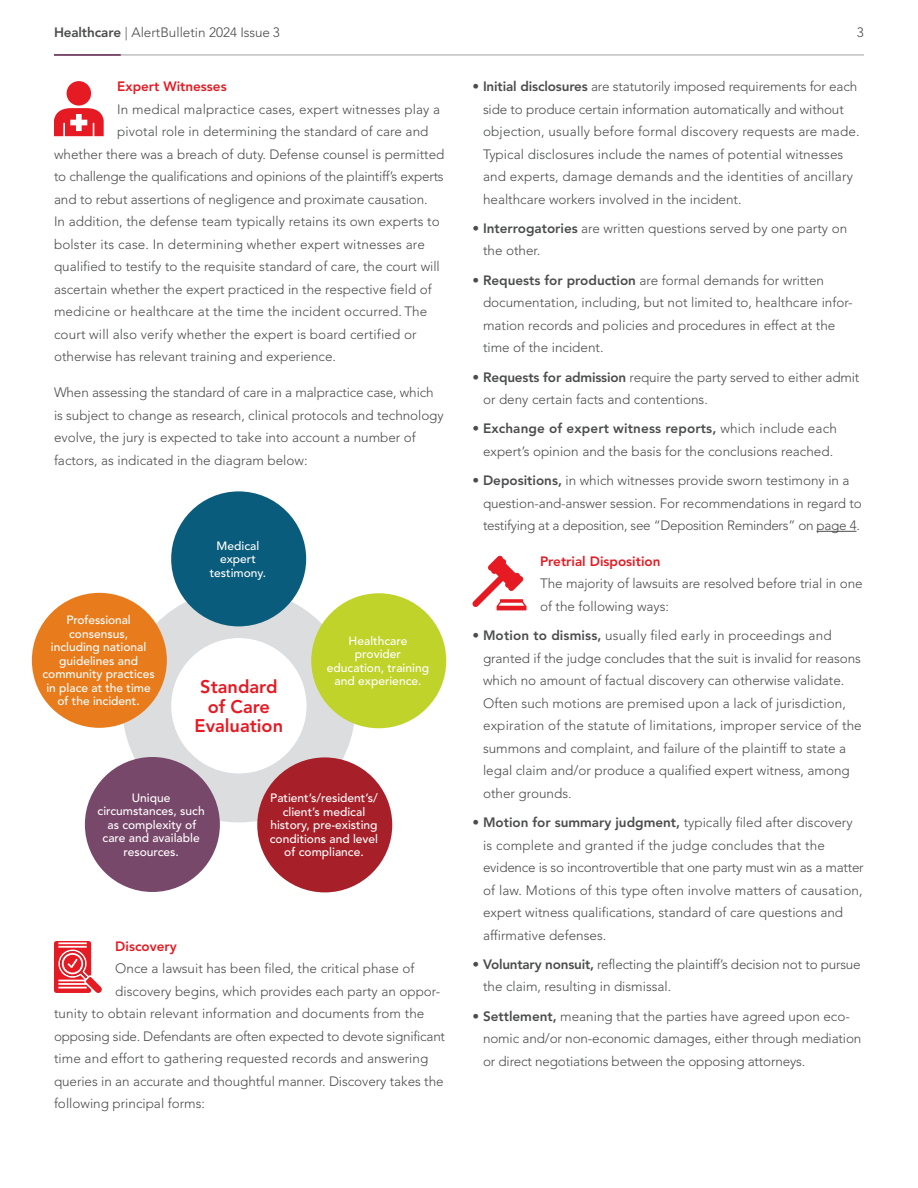
<style>
.page{position:relative;width:918px;height:1188px;background:#fff}
.page>*{position:absolute;margin:0;border:0;box-sizing:border-box;transform-origin:0 0}
.t1{font:800 18.15px/19.6px "Avenir LT Std";color:#e51a23;text-align:center}
.t2{font:300 13.5px/22.5px "Avenir LT Std";color:#4b4c4d}
.t3{font:800 13.5px "Avenir LT Std";color:#e51a23}
.t4{font:500 12px/13.5px "Avenir LT Std";color:#fff;text-align:center}
.s1{font-weight:800}
</style>
<div class="page">
<hr style="left:54px;top:55px;width:810px;height:1px;background:#a0a1a5">
<hr style="left:54px;top:54px;width:67px;height:2px;background:#78486a">
<svg style="left:54px;top:81px;width:50px;height:55px"></svg>
<svg style="left:54px;top:941px;width:48px;height:52px"></svg>
<hr style="left:817px;top:531px;width:40px;height:1px;background:#4b4c4d">
<svg style="left:473px;top:555px;width:54px;height:55px"></svg>
<div style="left:122px;top:589px;width:234px;height:233px;background:#dcdddf;border-radius:50%"></div>
<div style="left:171px;top:638px;width:136px;height:135px;background:#fff;border-radius:50%"></div>
<div style="left:171px;top:491px;width:135px;height:135px;background:#0a5c7d;border-radius:50%"></div>
<div style="left:257px;top:757px;width:135px;height:135px;background:#a72029;border-radius:50%"></div>
<div style="left:85px;top:757px;width:135px;height:135px;background:#78486a;border-radius:50%"></div>
<div style="left:311px;top:593px;width:135px;height:135px;background:#c0d32b;border-radius:50%"></div>
<div style="left:32px;top:593px;width:135px;height:135px;background:#e87c1d;border-radius:50%"></div>
<p class="t2" style="left:54px;top:21px;width:227px"><span class="s1">Healthcare</span> | AlertBulletin 2024 Issue 3</p>
<p class="t2" style="left:857px;top:21px;width:9px">3</p>
<p class="t3" style="left:117px;top:79px;width:111px">Expert Witnesses</p>
<p class="t2" style="left:117px;top:98px;width:325px">In medical malpractice cases, expert witnesses play a</p>
<p class="t2" style="left:117px;top:120px;width:313px">pivotal role in determining the standard of care and</p>
<p class="t2" style="left:54px;top:143px;width:392px">whether there was a breach of duty. Defense counsel is permitted</p>
<p class="t2" style="left:54px;top:165px;width:391px">to challenge the qualifications and opinions of the plaintiff’s experts</p>
<p class="t2" style="left:54px;top:188px;width:375px">and to rebut assertions of negligence and proximate causation.</p>
<p class="t2" style="left:54px;top:210px;width:387px">In addition, the defense team typically retains its own experts to</p>
<p class="t2" style="left:54px;top:233px;width:372px">bolster its case. In determining whether expert witnesses are</p>
<p class="t2" style="left:54px;top:255px;width:387px">qualified to testify to the requisite standard of care, the court will</p>
<p class="t2" style="left:54px;top:278px;width:379px">ascertain whether the expert practiced in the respective field of</p>
<p class="t2" style="left:54px;top:300px;width:375px">medicine or healthcare at the time the incident occurred. The</p>
<p class="t2" style="left:54px;top:323px;width:364px">court will also verify whether the expert is board certified or</p>
<p class="t2" style="left:54px;top:345px;width:284px">otherwise has relevant training and experience.</p>
<p class="t2" style="left:54px;top:381px;width:391px">When assessing the standard of care in a malpractice case, which is subject to change as research, clinical protocols and technology evolve, the jury is expected to take into account a number of factors, as indicated in the diagram below:</p>
<p class="t4" style="left:42px;top:613px;width:114px">Professional consensus,<br>including national guidelines and community practices in place at the time of the incident.</p>
<p class="t4" style="left:210px;top:539px;width:58px">Medical expert testimony.</p>
<h1 class="t1" style="left:195px;top:677px;width:90px">Standard of Care<br>Evaluation</h1>
<p class="t4" style="left:327px;top:634px;width:104px">Healthcare provider education, training and experience.</p>
<p class="t4" style="left:98px;top:791px;width:109px">Unique circumstances, such as complexity of care and available resources.</p>
<p class="t4" style="left:270px;top:792px;width:110px">Patient’s/resident’s/ client’s medical history, pre-existing conditions and level of compliance.</p>
<p class="t3" style="left:115px;top:938px;width:63px">Discovery</p>
<p class="t2" style="left:115px;top:957px;width:301px">Once a lawsuit has been filed, the critical phase of</p>
<p class="t2" style="left:115px;top:980px;width:326px">discovery begins, which provides each party an oppor-</p>
<p class="t2" style="left:54px;top:1002px;width:372px">tunity to obtain relevant information and documents from the</p>
<p class="t2" style="left:54px;top:1025px;width:393px">opposing side. Defendants are often expected to devote significant</p>
<p class="t2" style="left:54px;top:1047px;width:376px">time and effort to gathering requested records and answering</p>
<p class="t2" style="left:54px;top:1070px;width:391px">queries in an accurate and thoughtful manner. Discovery takes the</p>
<p class="t2" style="left:54px;top:1092px;width:153px">following principal forms:</p>
<p class="t2" style="left:483px;top:75px;width:378px;text-indent:-11px">• <span class="s1">Initial disclosures</span> are statutorily imposed requirements for each side to produce certain information automatically and without objection, usually before formal discovery requests are made.<br>Typical disclosures include the names of potential witnesses and experts, damage demands and the identities of ancillary healthcare workers involved in the incident.</p>
<p class="t2" style="left:483px;top:217px;width:366px;text-indent:-11px">• <span class="s1">Interrogatories</span> are written questions served by one party on the other.</p>
<p class="t2" style="left:483px;top:269px;width:371px;text-indent:-11px">• <span class="s1">Requests for production</span> are formal demands for written documentation, including, but not limited to, healthcare infor&shy;mation records and policies and procedures in effect at the time of the incident.</p>
<p class="t2" style="left:483px;top:366px;width:378px;text-indent:-11px">• <span class="s1">Requests for admission</span> require the party served to either admit or deny certain facts and contentions.</p>
<p class="t2" style="left:472px;top:417px;width:366px;text-align:center">• <span class="s1">Exchange of expert witness reports,</span> which include each expert’s opinion and the basis for the conclusions reached.</p>
<p class="t2" style="left:483px;top:469px;width:380px;text-indent:-11px">• <span class="s1">Depositions,</span> in which witnesses provide sworn testimony in a question-and-answer session. For recommendations in regard to testifying at a deposition, see “Deposition Reminders” on page 4.</p>
<p class="t3" style="left:540px;top:553px;width:122px">Pretrial Disposition</p>
<p class="t2" style="left:540px;top:573px;width:324px">The majority of lawsuits are resolved before trial in one of the following ways:</p>
<p class="t2" style="left:483px;top:624px;width:380px;text-indent:-11px">• <span class="s1">Motion to dismiss,</span> usually filed early in proceedings and granted if the judge concludes that the suit is invalid for reasons which no amount of factual discovery can otherwise validate.<br>Often such motions are premised upon a lack of jurisdiction, expiration of the statute of limitations, improper service of the summons and complaint, and failure of the plaintiff to state a legal claim and/or produce a qualified expert witness, among other grounds.</p>
<p class="t2" style="left:483px;top:811px;width:382px;text-indent:-11px">• <span class="s1">Motion for summary judgment,</span> typically filed after discovery is complete and granted if the judge concludes that the evidence is so incontrovertible that one party must win as a matter of law. Motions of this type often involve matters of causation, expert witness qualifications, standard of care questions and affirmative defenses.</p>
<p class="t2" style="left:483px;top:953px;width:379px;text-indent:-11px">• <span class="s1">Voluntary nonsuit,</span> reflecting the plaintiff’s decision not to pursue the claim, resulting in dismissal.</p>
<p class="t2" style="left:483px;top:1005px;width:380px;text-indent:-11px">• <span class="s1">Settlement,</span> meaning that the parties have agreed upon eco&shy;nomic and/or non-economic damages, either through mediation or direct negotiations between the opposing attorneys.</p>
</div>
